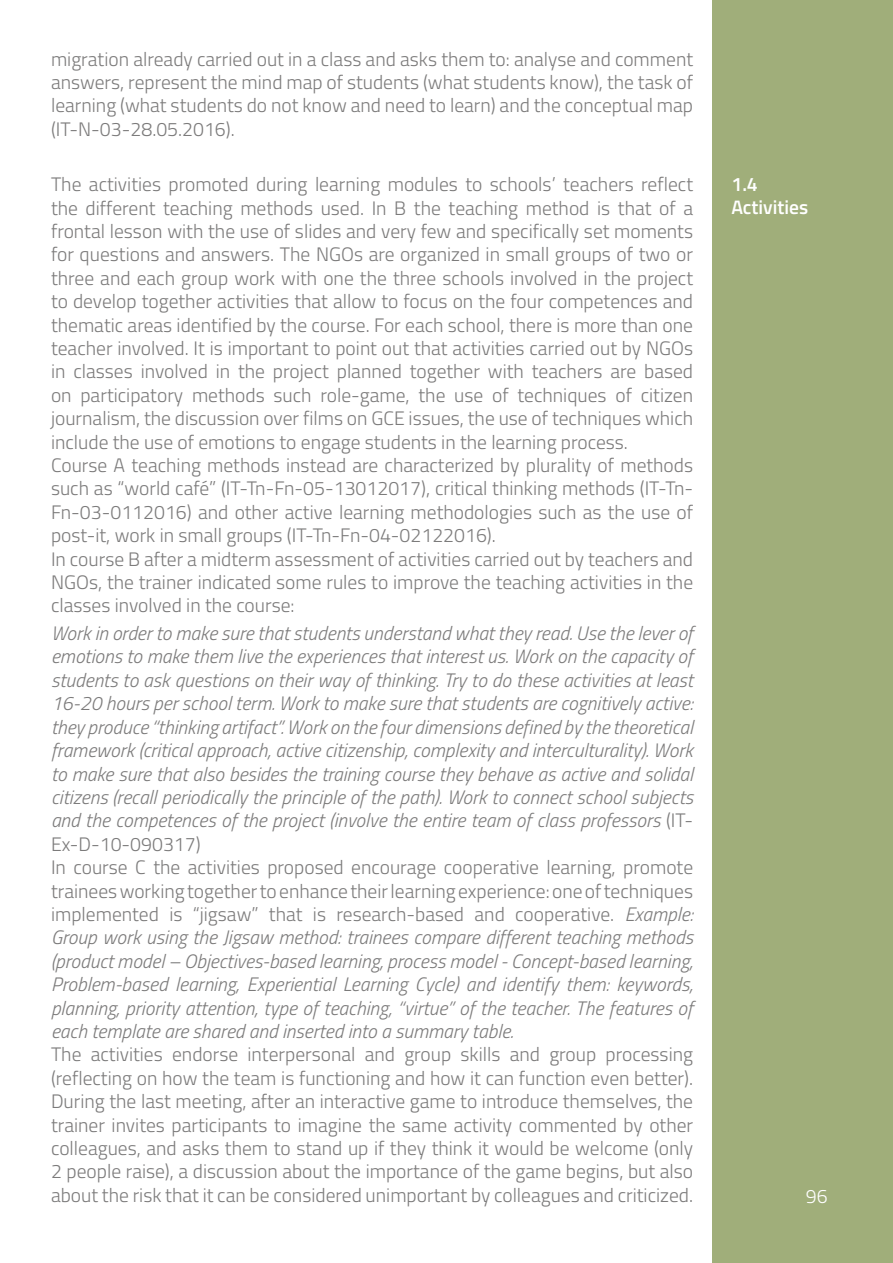
<style>
.page{position:relative;width:893px;height:1263px;background:#fff}
.page>*{position:absolute;margin:0;border:0;box-sizing:border-box;transform-origin:0 0}
.t1{font:300 19.5px/23.4px "Titillium";color:#7c7b7b;text-align:justify}
.t2{font:italic 300 19.5px/23.4px "Titillium";color:#7c7b7b}
.t3{font:600 19.5px/22.5px "Titillium";color:#fff}
.t4{font:300 19.5px "Titillium";color:#fff}
.s1{font-style:normal}
</style>
<div class="page">
<div style="left:712px;top:0;width:181px;height:1263px;background:#a0ae7a"></div>
<p class="t1" style="left:51px;top:46px;width:644px">migration already carried out in a class and asks them to: analyse and comment answers, represent the mind map of students (what students know), the task of learning (what students do not know and need to learn) and the conceptual map (IT-N-03-28.05.2016).</p>
<p class="t1" style="left:51px;top:172px;width:644px;text-align:left">The activities promoted during learning modules to schools’ teachers reflect the different teaching methods used. In B the teaching method is that of a frontal lesson with the use of slides and very few and specifically set moments for questions and answers. The NGOs are organized in small groups of two or three and each group work with one the three schools involved in the project to develop together activities that allow to focus on the four competences and thematic areas identified by the course. For each school, there is more than one teacher involved. It is important to point out that activities carried out by NGOs in classes involved in the project planned together with teachers are based on participatory methods such role-game, the use of techniques of citizen journalism, the discussion over films on GCE issues, the use of techniques which include the use of emotions to engage students in the learning process.<br>Course A teaching methods instead are characterized by plurality of methods such as “world café” (IT-Tn-Fn-05-13012017), critical thinking methods (IT-Tn-Fn-03-0112016) and other active learning methodologies such as the use of post-it, work in small groups (IT-Tn-Fn-04-02122016).<br>In course B after a midterm assessment of activities carried out by teachers and NGOs, the trainer indicated some rules to improve the teaching activities in the classes involved in the course:</p>
<p class="t2" style="left:51px;top:621px;width:644px">Work in order to make sure that students understand what they read. Use the lever of emotions to make them live the experiences that interest us. Work on the capacity of students to ask questions on their way of thinking. Try to do these activities at least 16-20 hours per school term. Work to make sure that students are cognitively active: they produce “thinking artifact”. Work on the four dimensions defined by the theoretical framework (critical approach, active citizenship, complexity and interculturality). Work to make sure that also besides the training course they behave as active and solidal citizens (recall periodically the principle of the path). Work to connect school subjects and the competences of the project (involve the entire team of class professors <span class="s1">(IT-Ex-D-10-090317)<br>In course C the activities proposed encourage cooperative learning, promote trainees working together to enhance their learning experience: one of techniques implemented is “jigsaw” that is research-based and cooperative.</span> Example:<br>Group work using the Jigsaw method: trainees compare different teaching methods (product model – Objectives-based learning, process model - Concept-based learning, Problem-based learning, Experiential Learning Cycle) and identify them: keywords, planning, priority attention, type of teaching, “virtue” of the teacher. The features of each template are shared and inserted into a summary table.</p>
<p class="t1" style="left:51px;top:1042px;width:644px">The activities endorse interpersonal and group skills and group processing (reflecting on how the team is functioning and how it can function even better).<br>During the last meeting, after an interactive game to introduce themselves, the trainer invites participants to imagine the same activity commented by other colleagues, and asks them to stand up if they think it would be welcome (only 2 people raise), a discussion about the importance of the game begins, but also about the risk that it can be considered unimportant by colleagues and criticized.</p>
<p class="t3" style="left:731px;top:172px;width:78px">1.4<br>Activities</p>
<p class="t4" style="left:806px;top:1182px;width:23px">96</p>
</div>
